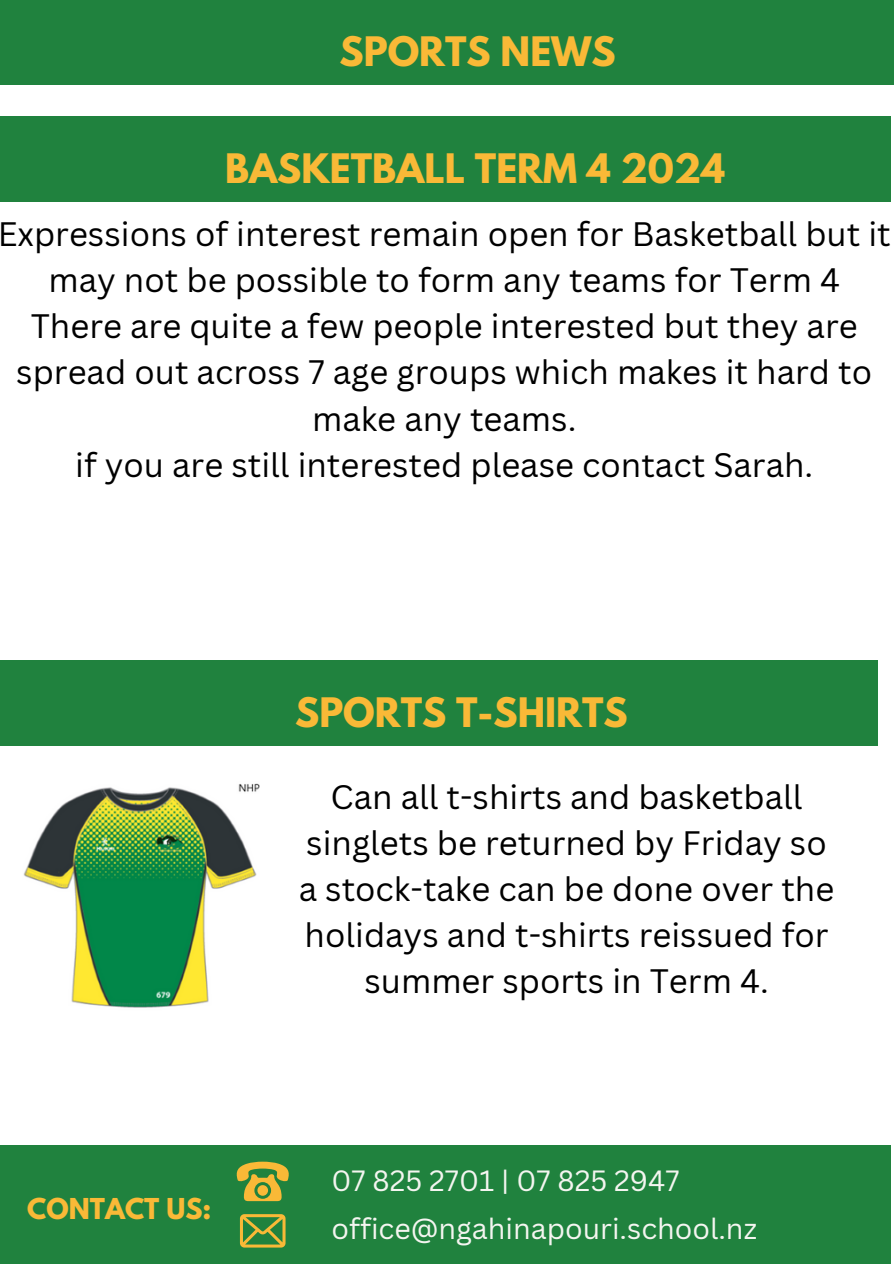
<style>
.page{position:relative;width:894px;height:1264px;background:#fff}
.page>*{position:absolute;margin:0;border:0;box-sizing:border-box;transform-origin:0 0}
.t1{font:700 36px "League Spartan";color:#f9b937}
.t2{font:33px/46.2px "Canva Sans";color:#000;text-align:center}
.t3{font:28.5px "Canva Sans";color:#f4f5f0}
.t4{font:700 25.5px "League Spartan";color:#f9b937}
</style>
<div class="page">
<div style="left:0;top:1145px;width:890px;height:118px;background:#20823e"></div>
<svg style="left:236px;top:1161px;width:53px;height:39px"></svg>
<svg style="left:240px;top:1214px;width:45px;height:33px"></svg>
<div style="left:0;top:0;width:893px;height:85px;background:#20823e"></div>
<div style="left:0;top:116px;width:890px;height:85px;background:#20823e"></div>
<div style="left:0;top:660px;width:877px;height:85px;background:#20823e"></div>
<img style="left:23px;top:783px;width:237px;height:225px">
<p class="t1" style="left:339px;top:34px;width:278px">SPORTS NEWS</p>
<p class="t1" style="left:225px;top:150px;width:501px">BASKETBALL TERM 4 2024</p>
<p class="t2" style="left:-2px;top:210px;width:894px">Expressions of interest remain open for Basketball but it may not be possible to form any teams for Term 4<br>There are quite a few people interested but they are spread out across 7 age groups which makes it hard to make any teams.<br>if you are still interested please contact Sarah.</p>
<h2 class="t1" style="left:295px;top:694px;width:334px">SPORTS T-SHIRTS</h2>
<p class="t2" style="left:299px;top:772px;width:537px">Can all t-shirts and basketball singlets be returned by Friday so a stock-take can be done over the holidays and t-shirts reissued for summer sports in Term 4.</p>
<p class="t4" style="left:27px;top:1195px;width:186px">CONTACT US:</p>
<p class="t3" style="left:331px;top:1160px;width:349px">07 825 2701 | 07 825 2947</p>
<h2 class="t3" style="left:331px;top:1208px;width:427px">office@ngahinapouri.school.nz</h2>
</div>
